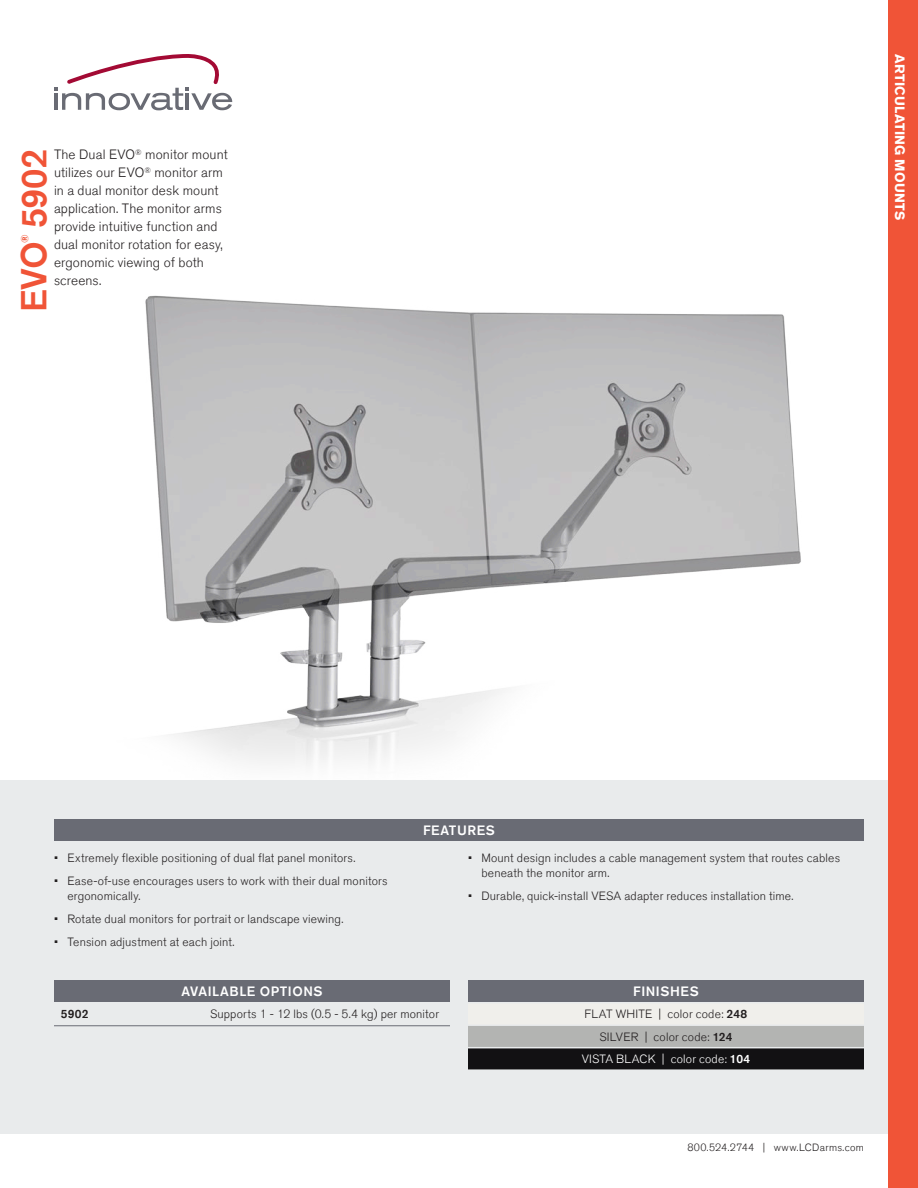
<style>
.page{position:relative;width:918px;height:1188px;background:#fff}
.page>*{position:absolute;margin:0;border:0;box-sizing:border-box;transform-origin:0 0}
.Model{font:500 36px "Akzidenz Grotesk Std";letter-spacing:-.025em;color:#f05437}
.Model_Description{font:300 13.5px/18px "Akzidenz Grotesk Std";letter-spacing:.01em;color:#231f20}
.t1{font:500 13.5px "Akzidenz Grotesk Std";letter-spacing:.04em;color:#fff}
.t2{font:700 13.5px "Akzidenz Grotesk Std";letter-spacing:.02em;color:#fff}
.Features{font:300 12px/14.4px "Akzidenz Grotesk Std";letter-spacing:.015em;color:#231f20}
.Available_Options{font:300 12px "Akzidenz Grotesk Std";letter-spacing:.015em;color:#231f20}
.t3{font:300 12px "Akzidenz Grotesk Std";letter-spacing:.015em;color:#fff}
.Available_Options-2{font:500 12px "Akzidenz Grotesk Std";color:#231f20}
.t4{font:300 10.5px "Akzidenz Grotesk Std";letter-spacing:.03em;color:#231f20}
.Model-2{font:500 10.5px "Akzidenz Grotesk Std";color:#f05437}
.s1{font-weight:500}
</style>
<div class="page">
<img style="left:100px;top:295px;width:736px;height:486px">
<div style="left:0;top:781px;width:918px;height:353px;background:#e9ebec"></div>
<div style="left:54px;top:980px;width:396px;height:22px;background:#696b74"></div>
<div style="left:54px;top:819px;width:810px;height:21px;background:#696b74"></div>
<hr style="left:54px;top:1026px;width:396px;height:1px;background:#696b74">
<div style="left:468px;top:980px;width:396px;height:22px;background:#696b74"></div>
<div style="left:468px;top:1003px;width:396px;height:21px;background:#f0efeb"></div>
<div style="left:468px;top:1026px;width:396px;height:21px;background:#b3b4b2"></div>
<div style="left:468px;top:1048px;width:396px;height:21px;background:#121113"></div>
<svg style="left:54px;top:54px;width:178px;height:56px"></svg>
<div style="left:889px;top:0;width:29px;height:1188px;background:#f05437"></div>
<p class="Model_Description" style="left:54px;top:146px;width:175px">The Dual EVO<sup>®</sup> monitor mount utilizes our EVO<sup>®</sup> monitor arm in a dual monitor desk mount application. The monitor arms provide intuitive function and dual monitor rotation for easy, ergonomic viewing of both screens.</p>
<p class="Model" style="left:12px;top:312px;width:164px;rotate:-90deg">EVO 5902</p>
<p class="Model-2" style="left:18px;top:243px;width:10px;rotate:-90deg">®</p>
<p class="t2" style="left:908px;top:54px;width:168px;rotate:90deg">ARTICULATING MOUNTS</p>
<p class="Features" style="left:54px;top:851px;width:303px">• Extremely flexible positioning of dual flat panel monitors.</p>
<p class="Features" style="left:68px;top:874px;width:322px;text-indent:-14px">• Ease-of-use encourages users to work with their dual monitors ergonomically.</p>
<p class="Features" style="left:54px;top:912px;width:291px">• Rotate dual monitors for portrait or landscape viewing.</p>
<p class="Features" style="left:54px;top:935px;width:182px">• Tension adjustment at each joint.</p>
<p class="t1" style="left:423px;top:822px;width:73px">FEATURES</p>
<p class="Features" style="left:482px;top:851px;width:360px;text-indent:-14px">• Mount design includes a cable management system that routes cables beneath the monitor arm.</p>
<p class="Features" style="left:468px;top:889px;width:327px">• Durable, quick-install VESA adapter reduces installation time.</p>
<p class="t1" style="left:181px;top:983px;width:143px">AVAILABLE OPTIONS</p>
<p class="Available_Options-2" style="left:61px;top:1007px;width:29px">5902</p>
<p class="Available_Options" style="left:210px;top:1007px;width:231px">Supports 1 - 12 lbs (0.5 - 5.4 kg) per monitor</p>
<p class="t1" style="left:633px;top:983px;width:67px">FINISHES</p>
<p class="Features" style="left:585px;top:1007px;width:164px">FLAT WHITE | color code: <span class="s1">248</span></p>
<p class="Features" style="left:599px;top:1030px;width:135px">SILVER | color code: <span class="s1">124</span></p>
<p class="t3" style="left:582px;top:1052px;width:170px">VISTA BLACK | color code: <span class="s1">104</span></p>
<p class="t4" style="left:687px;top:1141px;width:178px">800.524.2744 | www.LCDarms.com</p>
</div>
